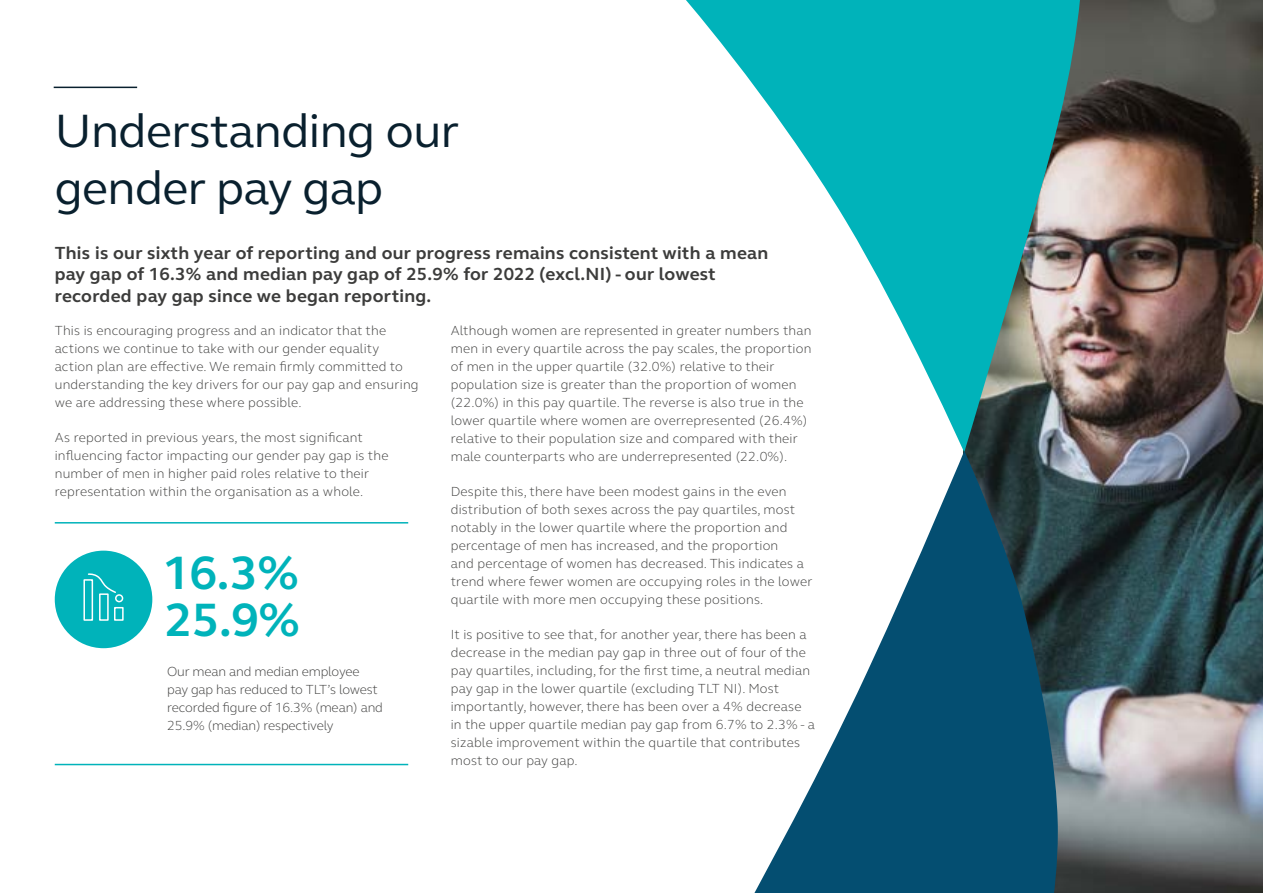
<style>
.page{position:relative;width:1263px;height:893px;background:#fff}
.page>*{position:absolute;margin:0;border:0;box-sizing:border-box;transform-origin:0 0}
.t1{font:48px/57.6px "FS Elliot";letter-spacing:-.01em;color:#09202e}
.t2{font:700 48px "FS Elliot";color:#00b3ba}
.t3{font:700 18px/21.6px "FS Elliot";letter-spacing:.015em;color:#3c3c3b}
.t4{font:300 13.5px/18px "FS Elliot";letter-spacing:.015em;color:#3c3c3b}
.t5{font:300 13.5px/18px "FS Elliot";letter-spacing:-.01em;color:#3c3c3b}
</style>
<div class="page">
<img style="left:1058px;top:0;width:205px;height:893px">
<div style="left:55px;top:551px;width:97px;height:97px;background:#00b3ba;border-radius:50%"></div>
<hr style="left:55px;top:522px;width:353px;height:2px;background:#00b3ba">
<hr style="left:55px;top:764px;width:353px;height:1px;background:#00b3ba">
<svg style="left:686px;top:0;width:397px;height:452px"></svg>
<svg style="left:741px;top:451px;width:317px;height:442px;fill:#044e71"></svg>
<svg style="left:83px;top:573px;width:41px;height:48px"></svg>
<hr style="left:54px;top:87px;width:83px;height:1px;background:#09202e">
<h1 class="t1" style="left:55px;top:100px;width:406px">Understanding our gender pay gap</h1>
<h2 class="t3" style="left:55px;top:241px;width:715px">This is our sixth year of reporting and our progress remains consistent with a mean pay gap of 16.3% and median pay gap of 25.9% for 2022 (excl.NI) - our lowest recorded pay gap since we began reporting.</h2>
<p class="t4" style="left:55px;top:321px;width:365px">This is encouraging progress and an indicator that the actions we continue to take with our gender equality action plan are effective. We remain firmly committed to understanding the key drivers for our pay gap and ensuring we are addressing these where possible.</p>
<p class="t4" style="left:55px;top:428px;width:335px">As reported in previous years, the most significant influencing factor impacting our gender pay gap is the number of men in higher paid roles relative to their representation within the organisation as a whole.</p>
<p class="t4" style="left:451px;top:321px;width:362px">Although women are represented in greater numbers than men in every quartile across the pay scales, the proportion of men in the upper quartile (32.0%) relative to their population size is greater than the proportion of women (22.0%) in this pay quartile. The reverse is also true in the lower quartile where women are overrepresented (26.4%) relative to their population size and compared with their male counterparts who are underrepresented (22.0%).</p>
<p class="t4" style="left:451px;top:482px;width:363px">Despite this, there have been modest gains in the even distribution of both sexes across the pay quartiles, most notably in the lower quartile where the proportion and percentage of men has increased, and the proportion<br>and percentage of women has decreased. This indicates a trend where fewer women are occupying roles in the lower quartile with more men occupying these positions.</p>
<p class="t4" style="left:451px;top:625px;width:366px">It is positive to see that, for another year, there has been a decrease in the median pay gap in three out of four of the pay quartiles, including, for the first time, a neutral median pay gap in the lower quartile (excluding TLT NI). Most importantly, however, there has been over a 4% decrease in the upper quartile median pay gap from 6.7% to 2.3% - a sizable improvement within the quartile that contributes most to our pay gap.</p>
<h1 class="t2" style="left:162px;top:541px;width:138px">16.3%</h1>
<h1 class="t2" style="left:165px;top:588px;width:137px">25.9%</h1>
<p class="t5" style="left:167px;top:662px;width:217px">Our mean and median employee pay gap has reduced to TLT’s lowest recorded figure of 16.3% (mean) and<br>25.9% (median) respectively</p>
</div>
